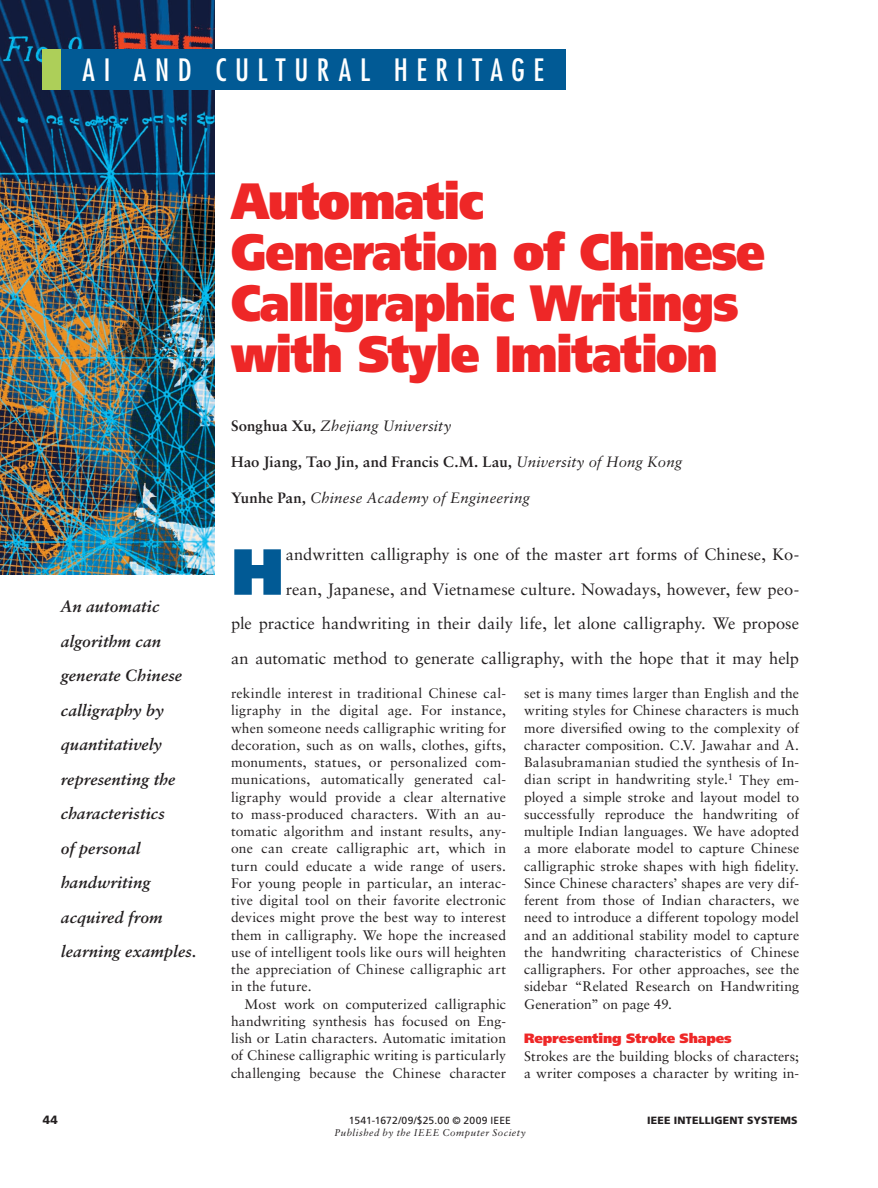
<style>
.page{position:relative;width:878px;height:1188px;background:#fff}
.page>*{position:absolute;margin:0;border:0;box-sizing:border-box;transform-origin:0 0}
.t1{font:900 65.1px "Frutiger LT Std";color:#015a95}
.t2{font:900 51px/51px "Frutiger LT Std";letter-spacing:-.025em;color:#ee2727;scale:.9 1}
.t3{font:condensed 30px "Futura Std";letter-spacing:.29em;color:#fff}
.t4{font:16.5px/34.5px "Sabon LT Std";color:#231f20;text-align:right}
.t5{font:italic 700 16.2px/34.5px "Sabon LT Std";letter-spacing:.005em;color:#231f20}
.t6{font:italic 15px "Sabon LT Std";letter-spacing:.015em;color:#231f20}
.t7{font:700 15px "Sabon LT Std";letter-spacing:.005em;color:#231f20}
.t8{font:13.8px/17.2px "Sabon LT Std";letter-spacing:.005em;color:#231f20;text-align:justify}
.t9{font:900 13.5px "Frutiger LT Std";letter-spacing:-.01em;color:#ee2727}
.t10{font:900 12px "Frutiger LT Std";color:#231f20}
.t11{font:900 10.5px "Frutiger LT Std";letter-spacing:.02em;color:#231f20}
.t12{font:10.35px "Frutiger LT Std";letter-spacing:.015em;color:#231f20}
.t13{font:italic 9.75px "Sabon LT Std";letter-spacing:.06em;color:#231f20}
.s1{font-weight:700;font-style:normal}
.s2{font-weight:400;font-style:italic}
</style>
<div class="page">
<img style="left:0;top:0;width:215px;height:574px">
<div style="left:43px;top:50px;width:522px;height:40px;background:#015a95"></div>
<div style="left:43px;top:50px;width:18px;height:40px;background:#adcf59"></div>
<h3 class="t3" style="left:82px;top:52px;width:463px">AI AND CULTURAL HERI TAGE</h3>
<h2 class="t2" style="left:231px;top:175px;width:595px">Automatic<br>Generation of Chinese<br>Calligraphic Writings with Style Imitation</h2>
<p class="t5" style="left:61px;top:589px;width:137px">An automatic algorithm can generate Chinese calligraphy by quantitatively representing the characteristics<br>of personal handwriting acquired from learning examples.</p>
<p class="t6" style="left:231px;top:418px;width:222px"><span class="s1">Songhua Xu,</span> Zhejiang University</p>
<p class="t7" style="left:231px;top:453px;width:453px">Hao Jiang, Tao Jin, and Francis C.M. Lau, <span class="s2">University of Hong Kong</span></p>
<p class="t6" style="left:231px;top:490px;width:300px"><span class="s1">Yunhe Pan,</span> Chinese Academy of Engineering</p>
<p class="t4" style="left:231px;top:537px;width:569px">andwritten calligraphy is one of the master art forms of Chinese, Ko-<br>rean, Japanese, and Vietnamese culture. Nowadays, however, few peo-<br>ple practice handwriting in their daily life, let alone calligraphy. We propose an automatic method to generate calligraphy, with the hope that it may help</p>
<h1 class="t1" style="left:231px;top:532px;width:55px">H</h1>
<p class="t8" style="left:231px;top:685px;width:276px">rekindle interest in traditional Chinese cal&shy;ligraphy in the digital age. For instance, when someone needs calligraphic writing for decoration, such as on walls, clothes, gifts, monuments, statues, or personalized com&shy;munications, automatically generated cal&shy;ligraphy would provide a clear alternative to mass-produced characters. With an au&shy;tomatic algorithm and instant results, any&shy;one can create calligraphic art, which in turn could educate a wide range of users.<br>For young people in particular, an interac&shy;tive digital tool on their favorite electronic devices might prove the best way to interest them in calligraphy. We hope the increased use of intelligent tools like ours will heighten the appreciation of Chinese calligraphic art in the future.</p>
<p class="t8" style="left:231px;top:995px;width:276px;text-indent:14px">Most work on computerized calligraphic handwriting synthesis has focused on Eng&shy;lish or Latin characters. Automatic imitation of Chinese calligraphic writing is particularly challenging because the Chinese character</p>
<p class="t8" style="left:524px;top:685px;width:276px">set is many times larger than English and the writing styles for Chinese characters is much more diversified owing to the complexity of character composition. C.V. Jawahar and A.<br>Balasubramanian studied the synthesis of In&shy;dian script in handwriting style.<sup>1</sup> They em&shy;ployed a simple stroke and layout model to successfully reproduce the handwriting of multiple Indian languages. We have adopted a more elaborate model to capture Chinese calligraphic stroke shapes with high fidelity.<br>Since Chinese characters’ shapes are very dif&shy;ferent from those of Indian characters, we need to introduce a different topology model and an additional stability model to capture the handwriting characteristics of Chinese calligraphers. For other approaches, see the sidebar “Related Research on Handwriting Generation” on page 49.</p>
<p class="t9" style="left:524px;top:1030px;width:209px">Representing Stroke Shapes</p>
<p class="t8" style="left:524px;top:1047px;width:276px">Strokes are the building blocks of characters; a writer composes a character by writing in-</p>
<p class="t10" style="left:43px;top:1112px;width:17px">44</p>
<p class="t12" style="left:349px;top:1114px;width:163px">1541-1672/09/$25.00 © 2009 IEEE</p>
<p class="t11" style="left:647px;top:1113px;width:152px">IEEE INTELLIGENT SYSTEMS</p>
<p class="t13" style="left:334px;top:1127px;width:193px">Published by the IEEE Computer Society</p>
</div>
